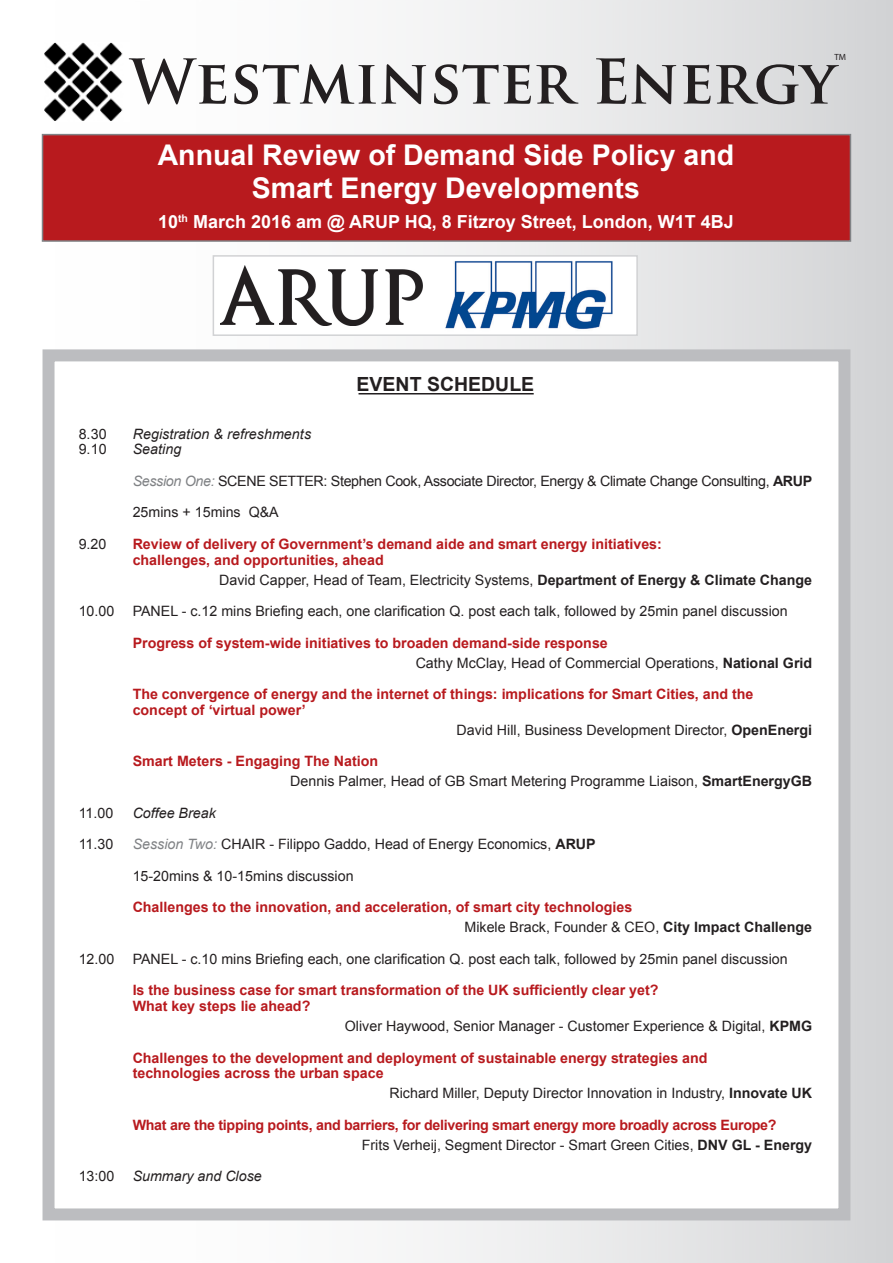
<style>
.page{position:relative;width:893px;height:1263px;background:#fff}
.page>*{position:absolute;margin:0;border:0;box-sizing:border-box;transform-origin:0 0}
.t1{font:700 60px "Trajan Pro";color:#231f20}
.t2{font:700 28.5px/33px "Arial";color:#fff;text-align:center}
.t3{font:700 19.5px "Arial";color:#231f20}
.t4{font:700 18px "Arial";color:#fff}
.t5{font:14.25px "Arial";color:#231f20}
.t6{font:700 14.25px/15.8px "Arial";color:#b81a1e}
.t7{font:14.25px "Arial";letter-spacing:-.02em;color:#231f20}
.t8{font:700 14.25px "Arial";letter-spacing:-.02em;color:#b81a1e}
.t9{font:italic 14.25px "Arial";letter-spacing:.005em;color:#231f20}
.t10{font:9px "Myriad Pro";color:#231f20}
.s1{font-style:italic;color:#808285}
.s2{font-weight:700}
</style>
<div class="page">
<div style="left:0;top:0;width:893px;height:1263px;background:linear-gradient(to right,#fff,#d8d9db)"></div>
<div style="left:43px;top:349px;width:807px;height:871px;background:#fff;border:12px solid #bcbdc0"></div>
<div style="left:42px;top:134px;width:809px;height:108px;background:#b81a1e;border:2px solid #808285"></div>
<img style="left:45px;top:43px;width:85px;height:78px">
<div style="left:213px;top:256px;width:424px;height:79px;background:#fff"></div>
<img style="left:221px;top:265px;width:201px;height:61px">
<div style="left:213px;top:255px;width:425px;height:81px;border:2px solid #d1d2d4"></div>
<hr style="left:358px;top:393px;width:176px;height:1px;background:#231f20">
<img style="left:445px;top:261px;width:168px;height:68px">
<p class="t10" style="left:834px;top:52px;width:13px">TM</p>
<p class="t1" style="left:130px;top:44px;width:708px">Westminster Energy</p>
<p class="t2" style="left:158px;top:139px;width:578px">Annual Review of Demand Side Policy and<br>Smart Energy Developments</p>
<p class="t4" style="left:158px;top:209px;width:577px">10<sup>th</sup> March 2016 am @ ARUP HQ, 8 Fitzroy Street, London, W1T 4BJ</p>
<p class="t3" style="left:357px;top:371px;width:179px">EVENT SCHEDULE</p>
<p class="t5" style="left:79px;top:424px;width:29px">8.30</p>
<p class="t9" style="left:133px;top:424px;width:180px">Registration &amp; refreshments</p>
<p class="t5" style="left:79px;top:439px;width:29px">9.10</p>
<p class="t9" style="left:133px;top:440px;width:50px">Seating</p>
<p class="t7" style="left:133px;top:471px;width:681px"><span class="s1">Session One:</span> SCENE SETTER: Stephen Cook, Associate Director, Energy &amp; Climate Change Consulting, <span class="s2">ARUP</span></p>
<p class="t5" style="left:133px;top:502px;width:148px">25mins + 15mins Q&amp;A</p>
<p class="t5" style="left:79px;top:534px;width:29px">9.20</p>
<p class="t6" style="left:133px;top:536px;width:531px">Review of delivery of Government’s demand aide and smart energy initiatives: challenges, and opportunities, ahead</p>
<p class="t5" style="left:219px;top:570px;width:594px">David Capper, Head of Team, Electricity Systems, <span class="s2">Department of Energy &amp; Climate Change</span></p>
<p class="t5" style="left:79px;top:601px;width:37px">10.00</p>
<p class="t5" style="left:133px;top:601px;width:656px">PANEL - c.12 mins Briefing each, one clarification Q. post each talk, followed by 25min panel discussion</p>
<p class="t6" style="left:133px;top:635px;width:477px">Progress of system-wide initiatives to broaden demand-side response</p>
<p class="t5" style="left:416px;top:653px;width:398px">Cathy McClay, Head of Commercial Operations, <span class="s2">National Grid</span></p>
<p class="t6" style="left:133px;top:686px;width:622px">The convergence of energy and the internet of things: implications for Smart Cities, and the concept of ‘virtual power’</p>
<p class="t5" style="left:457px;top:720px;width:357px">David Hill, Business Development Director, <span class="s2">OpenEnergi</span></p>
<p class="t6" style="left:133px;top:753px;width:247px">Smart Meters - Engaging The Nation</p>
<p class="t5" style="left:290px;top:771px;width:523px">Dennis Palmer, Head of GB Smart Metering Programme Liaison, <span class="s2">SmartEnergyGB</span></p>
<p class="t5" style="left:79px;top:803px;width:36px">11.00</p>
<p class="t9" style="left:133px;top:803px;width:85px">Coffee Break</p>
<p class="t5" style="left:79px;top:834px;width:36px">11.30</p>
<p class="t5" style="left:133px;top:834px;width:465px"><span class="s1">Session Two:</span> CHAIR - Filippo Gaddo, Head of Energy Economics, <span class="s2">ARUP</span></p>
<p class="t5" style="left:133px;top:866px;width:222px">15-20mins &amp; 10-15mins discussion</p>
<p class="t6" style="left:133px;top:899px;width:501px">Challenges to the innovation, and acceleration, of smart city technologies</p>
<p class="t5" style="left:464px;top:917px;width:349px">Mikele Brack, Founder &amp; CEO, <span class="s2">City Impact Challenge</span></p>
<p class="t5" style="left:79px;top:949px;width:37px">12.00</p>
<p class="t5" style="left:133px;top:949px;width:656px">PANEL - c.10 mins Briefing each, one clarification Q. post each talk, followed by 25min panel discussion</p>
<p class="t6" style="left:133px;top:982px;width:527px">Is the business case for smart transformation of the UK sufficiently clear yet?<br>What key steps lie ahead?</p>
<p class="t5" style="left:345px;top:1016px;width:469px">Oliver Haywood, Senior Manager - Customer Experience &amp; Digital, <span class="s2">KPMG</span></p>
<p class="t6" style="left:133px;top:1050px;width:576px">Challenges to the development and deployment of sustainable energy strategies and technologies across the urban space</p>
<p class="t5" style="left:389px;top:1083px;width:424px">Richard Miller, Deputy Director Innovation in Industry, <span class="s2">Innovate UK</span></p>
<p class="t8" style="left:133px;top:1115px;width:645px">What are the tipping points, and barriers, for delivering smart energy more broadly across Europe?</p>
<p class="t5" style="left:362px;top:1135px;width:452px">Frits Verheij, Segment Director - Smart Green Cities, <span class="s2">DNV GL - Energy</span></p>
<p class="t5" style="left:79px;top:1166px;width:37px">13:00</p>
<p class="t9" style="left:133px;top:1167px;width:131px">Summary and Close</p>
</div>
